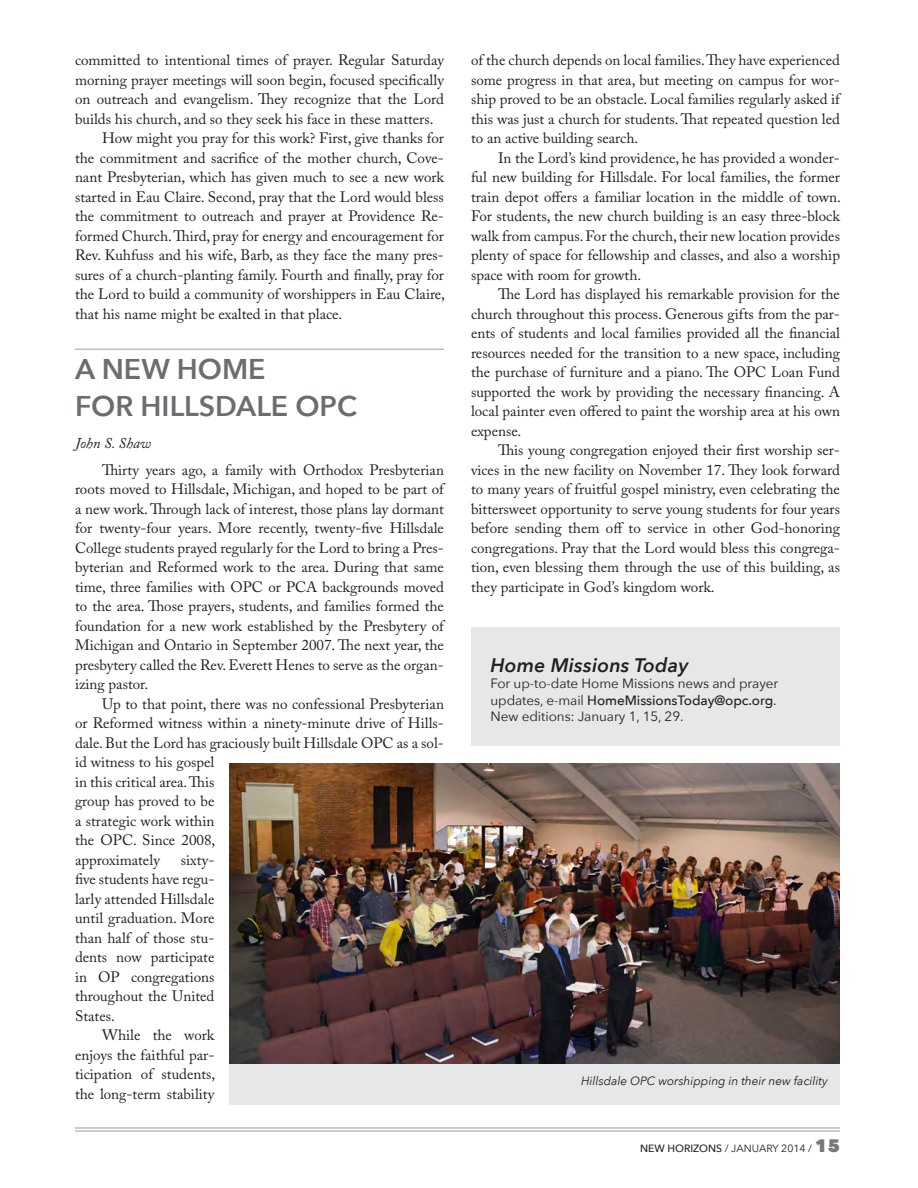
<style>
.page{position:relative;width:918px;height:1188px;background:#fff}
.page>*{position:absolute;margin:0;border:0;box-sizing:border-box;transform-origin:0 0}
.News_section_ttle{font:600 28.5px/37.5px "Avenir Next";color:#6c6d70}
.Photo_Caption{font:italic 600 19.5px "Avenir Next";letter-spacing:.01em;color:#231f20}
.Main_text{font:15px/19.5px "Adobe Caslon Pro";color:#231f20;text-align:justify}
.Main_text-2{font:italic 15px "Adobe Caslon Pro";color:#231f20}
.Photo_Caption-2{font:13.5px/16.5px "Avenir Next";letter-spacing:-.005em;color:#231f20}
.Photo_Caption-3{font:italic 12px "Avenir Next";letter-spacing:-.005em;color:#231f20}
.t1{font:10.5px "Avenir Next";color:#231f20}
.s1{font-weight:500}
.s2{font-weight:800;font-size:18px;color:#76787b}
</style>
<div class="page">
<hr style="left:75px;top:1127px;width:765px;height:2px;background:#bcbdc0">
<hr style="left:75px;top:1130px;width:765px;height:2px;background:#bcbdc0">
<div style="left:471px;top:628px;width:369px;height:118px;background:#e6e7e9"></div>
<hr style="left:75px;top:349px;width:369px;height:1px;background:#bcbdc0">
<div style="left:229px;top:796px;width:611px;height:309px;background:#e6e7e9"></div>
<img style="left:229px;top:764px;width:611px;height:300px">
<p class="Main_text" style="left:75px;top:50px;width:371px">committed to intentional times of prayer. Regular Saturday morning prayer meetings will soon begin, focused specifically on outreach and evangelism. They recognize that the Lord builds his church, and so they seek his face in these matters.</p>
<p class="Main_text" style="left:75px;top:128px;width:372px;text-indent:27px">How might you pray for this work? First, give thanks for the commitment and sacrifice of the mother church, Cove&shy;nant Presbyterian, which has given much to see a new work started in Eau Claire. Second, pray that the Lord would bless the commitment to outreach and prayer at Providence Re&shy;formed Church. Third, pray for energy and encouragement for Rev. Kuhfuss and his wife, Barb, as they face the many pres&shy;sures of a church-planting family. Fourth and finally, pray for the Lord to build a community of worshippers in Eau Claire, that his name might be exalted in that place.</p>
<p class="News_section_ttle" style="left:75px;top:350px;width:283px">A NEW HOME<br>FOR HILLSDALE OPC</p>
<p class="Main_text-2" style="left:75px;top:434px;width:78px">John S. Shaw</p>
<p class="Main_text" style="left:75px;top:460px;width:371px;text-indent:27px">Thirty years ago, a family with Orthodox Presbyterian roots moved to Hillsdale, Michigan, and hoped to be part of a new work. Through lack of interest, those plans lay dormant for twenty-four years. More recently, twenty-five Hillsdale College students prayed regularly for the Lord to bring a Pres&shy;byterian and Reformed work to the area. During that same time, three families with OPC or PCA backgrounds moved to the area. Those prayers, students, and families formed the foundation for a new work established by the Presbytery of Michigan and Ontario in September 2007. The next year, the presbytery called the Rev. Everett Henes to serve as the organ&shy;izing pastor.</p>
<p class="Main_text" style="left:75px;top:694px;width:370px;text-align:left;text-indent:27px">Up to that point, there was no confessional Presbyterian or Reformed witness within a ninety-minute drive of Hills&shy;dale. But the Lord has graciously built Hillsdale OPC as a sol&shy;id witness to his gospel<br>in this critical area. This<br>group has proved to be<br>a strategic work within<br>the OPC. Since 2008,<br>approximately</p>
<p class="Main_text" style="left:75px;top:850px;width:141px;text-indent:106px">sixty&shy;five students have regu&shy;larly attended Hillsdale until graduation. More than half of those stu&shy;dents now participate in OP congregations throughout the United States.</p>
<p class="Main_text" style="left:75px;top:1025px;width:142px;text-indent:27px">While the work enjoys the faithful par&shy;ticipation of students, the long-term stability</p>
<p class="Main_text" style="left:471px;top:50px;width:370px">of the church depends on local families. They have experienced some progress in that area, but meeting on campus for wor&shy;ship proved to be an obstacle. Local families regularly asked if this was just a church for students. That repeated question led to an active building search.</p>
<p class="Main_text" style="left:471px;top:148px;width:371px;text-indent:27px">In the Lord’s kind providence, he has provided a wonder&shy;ful new building for Hillsdale. For local families, the former train depot offers a familiar location in the middle of town.<br>For students, the new church building is an easy three-block walk from campus. For the church, their new location provides plenty of space for fellowship and classes, and also a worship space with room for growth.</p>
<p class="Main_text" style="left:471px;top:284px;width:371px;text-indent:27px">The Lord has displayed his remarkable provision for the church throughout this process. Generous gifts from the par&shy;ents of students and local families provided all the financial resources needed for the transition to a new space, including the purchase of furniture and a piano. The OPC Loan Fund supported the work by providing the necessary financing. A local painter even offered to paint the worship area at his own expense.</p>
<p class="Main_text" style="left:471px;top:440px;width:371px;text-indent:27px">This young congregation enjoyed their first worship ser&shy;vices in the new facility on November 17. They look forward to many years of fruitful gospel ministry, even celebrating the bittersweet opportunity to serve young students for four years before sending them off to service in other God-honoring congregations. Pray that the Lord would bless this congrega&shy;tion, even blessing them through the use of this building, as they participate in God’s kingdom work.</p>
<p class="Photo_Caption" style="left:490px;top:653px;width:199px">Home Missions Today</p>
<p class="Photo_Caption-2" style="left:490px;top:675px;width:289px">For up-to-date Home Missions news and prayer updates, e-mail <span class="s1">HomeMissionsToday@opc.org</span>.</p>
<p class="Photo_Caption-2" style="left:490px;top:708px;width:195px">New editions: January 1, 15, 29.</p>
<p class="Photo_Caption-3" style="left:581px;top:1073px;width:248px">Hillsdale OPC worshipping in their new facility</p>
<p class="t1" style="left:640px;top:1142px;width:201px"><span class="s1">NEW HORIZONS</span> / JANUARY 2014 / <span class="s2">15</span></p>
</div>
